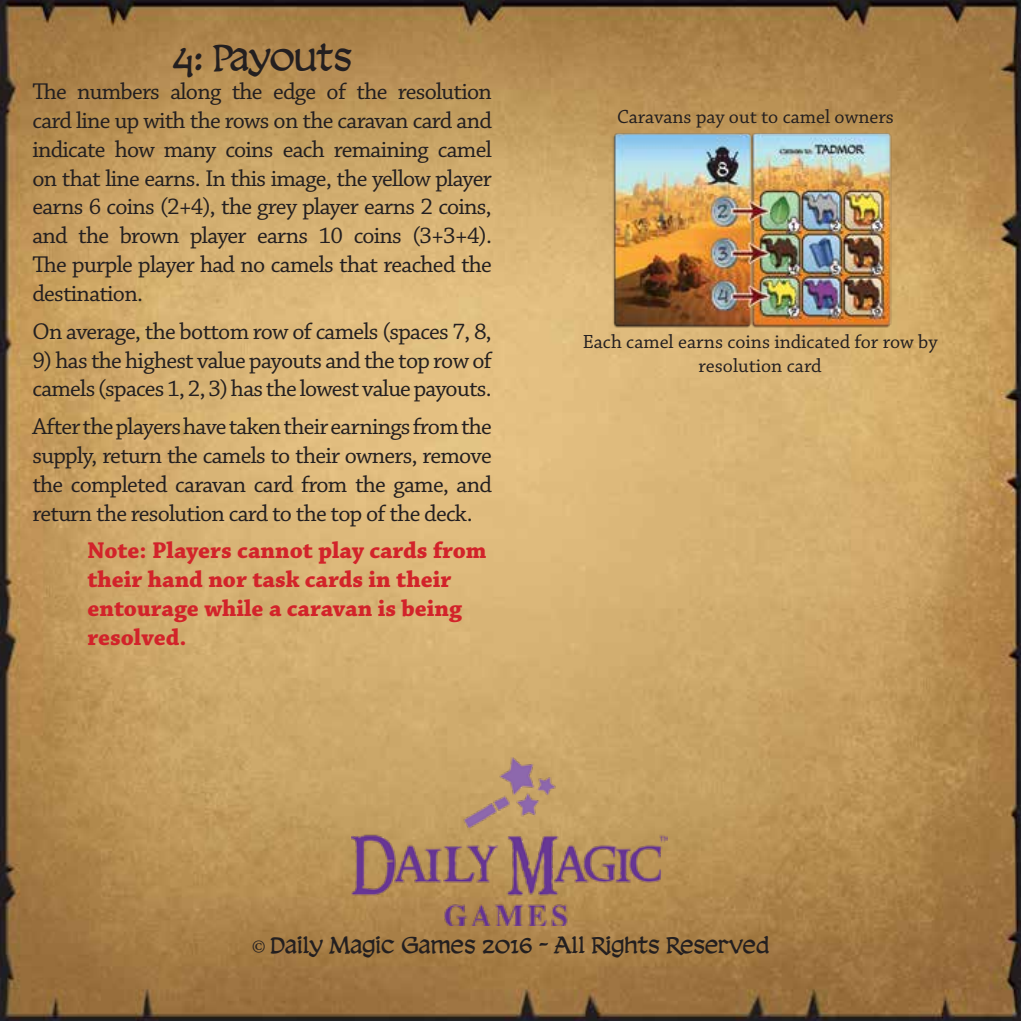
<style>
.page{position:relative;width:1021px;height:1021px;background:#fff}
.page>*{position:absolute;margin:0;border:0;box-sizing:border-box;transform-origin:0 0}
.t1{font:32px "CC Dreamland Lower";color:#231f20}
.t2{font:24px/28.8px "Chaparral Pro";letter-spacing:-.03em;color:#231f20;text-align:justify}
.t3{font:700 24px/28.8px "Chaparral Pro";color:#d2232a}
.t4{font:20px/24px "Chaparral Pro";color:#231f20;text-align:center}
.t5{font:20px "CC Dreamland Lower";color:#231f20}
.s1{font-family:"Minion Pro"}
</style>
<div class="page">
<img style="left:0;top:0;width:1020px;height:1020px">
<img style="left:509px;top:104px;width:485px;height:260px">
<img style="left:352px;top:757px;width:315px;height:168px">
<h1 class="t1" style="left:172px;top:37px;width:181px">4: Payouts</h1>
<p class="t2" style="left:32px;top:78px;width:461px">The numbers along the edge of the resolution card line up with the rows on the caravan card and indicate how many coins each remaining camel on that line earns. In this image, the yellow player earns 6 coins (2+4), the grey player earns 2 coins, and the brown player earns 10 coins (3+3+4).<br>The purple player had no camels that reached the destination.</p>
<p class="t2" style="left:32px;top:318px;width:461px">On average, the bottom row of camels (spaces 7, 8,</p>
<p class="t2" style="left:32px;top:346px;width:461px">9) has the highest value payouts and the top row of camels (spaces 1, 2, 3) has the lowest value payouts.</p>
<p class="t2" style="left:32px;top:413px;width:461px">After the players have taken their earnings from the supply, return the camels to their owners, remove the completed caravan card from the game, and return the resolution card to the top of the deck.</p>
<p class="t3" style="left:87px;top:537px;width:401px">Note: Players cannot play cards from their hand nor task cards in their entourage while a caravan is being resolved.</p>
<p class="t4" style="left:617px;top:105px;width:278px">Caravans pay out to camel owners</p>
<p class="t4" style="left:582px;top:330px;width:356px">Each camel earns coins indicated for row by resolution card</p>
<p class="t5" style="left:252px;top:932px;width:519px"><span class="s1">©</span> Daily Magic Games 2016 - All Rights Reserved</p>
</div>
